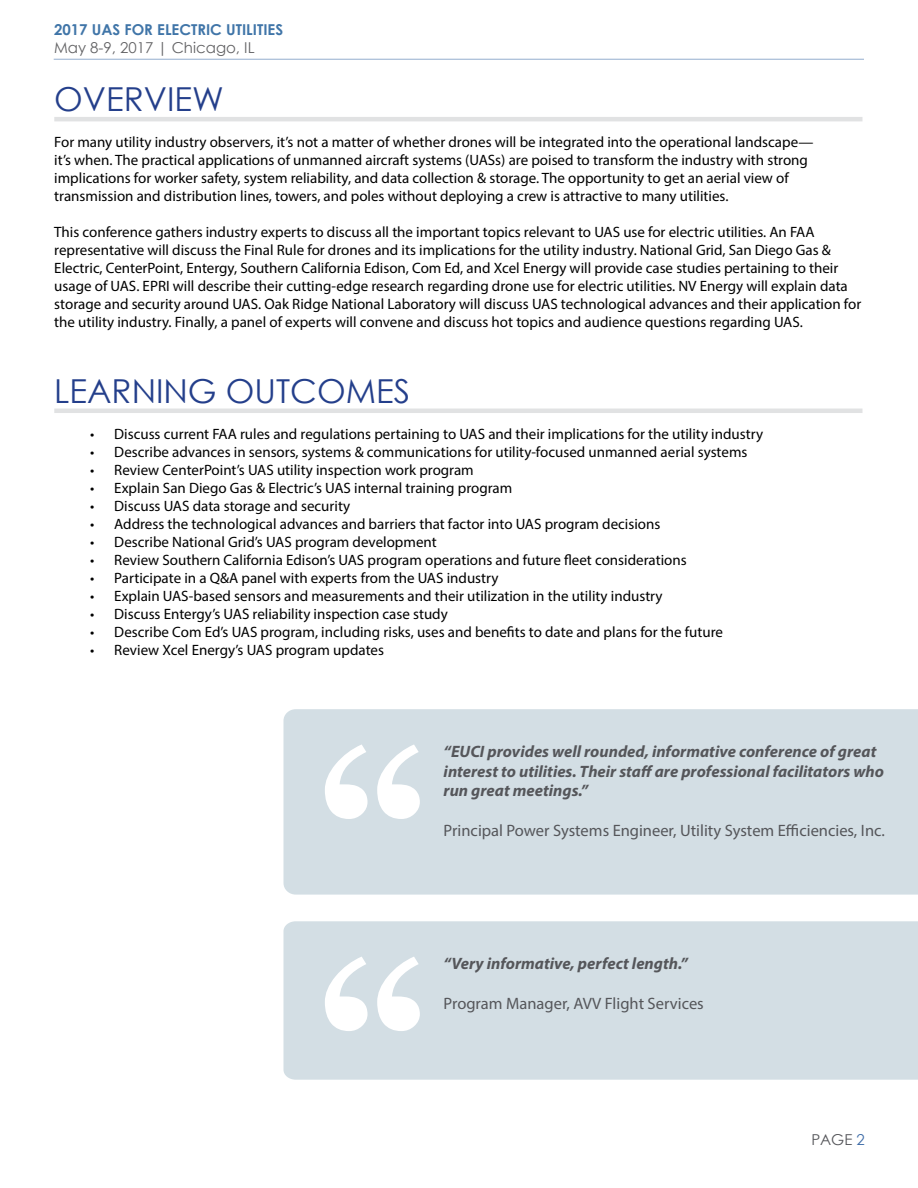
<style>
.page{position:relative;width:918px;height:1188px;background:#fff}
.page>*{position:absolute;margin:0;border:0;box-sizing:border-box;transform-origin:0 0}
.t1{font:33px "Century Gothic";color:#243f8b}
.t2{font:italic 700 16.5px/19.8px "Myriad Pro";color:#55565a}
.t3{font:16.5px "Myriad Pro";color:#55565a}
.t4{font:15px/18px "Myriad Pro";color:#000}
.t5{font:700 15px "Century Gothic";color:#4075a8}
.t6{font:15px "Century Gothic";color:#636365}
.t7{font:15px "Century Gothic";color:#55565a}
.s1{color:#3d6ba7}
</style>
<div class="page">
<hr style="left:54px;top:59px;width:810px;height:1px;background:#3d6ba7">
<hr style="left:54px;top:117px;width:808px;height:4px;background:#e1e2e3">
<hr style="left:54px;top:409px;width:808px;height:4px;background:#e1e2e3">
<div style="left:283px;top:709px;width:635px;height:186px;background:#d3dee4"></div>
<svg style="left:325px;top:744px;width:95px;height:75px"></svg>
<div style="left:283px;top:921px;width:635px;height:159px;background:#d3dee4"></div>
<svg style="left:325px;top:957px;width:95px;height:74px"></svg>
<p class="t5" style="left:54px;top:19px;width:231px">2017 UAS FOR ELECTRIC UTILITIES</p>
<p class="t6" style="left:54px;top:37px;width:202px">May 8-9, 2017 | Chicago, IL</p>
<h1 class="t1" style="left:54px;top:76px;width:171px">OVERVIEW</h1>
<p class="t4" style="left:54px;top:133px;width:761px">For many utility industry observers, it’s not a matter of whether drones will be integrated into the operational landscape— it’s when. The practical applications of unmanned aircraft systems (UASs) are poised to transform the industry with strong implications for worker safety, system reliability, and data collection &amp; storage. The opportunity to get an aerial view of transmission and distribution lines, towers, and poles without deploying a crew is attractive to many utilities.</p>
<p class="t4" style="left:54px;top:223px;width:808px">This conference gathers industry experts to discuss all the important topics relevant to UAS use for electric utilities. An FAA representative will discuss the Final Rule for drones and its implications for the utility industry. National Grid, San Diego Gas &amp; Electric, CenterPoint, Entergy, Southern California Edison, Com Ed, and Xcel Energy will provide case studies pertaining to their usage of UAS. EPRI will describe their cutting-edge research regarding drone use for electric utilities. NV Energy will explain data storage and security around UAS. Oak Ridge National Laboratory will discuss UAS technological advances and their application for the utility industry. Finally, a panel of experts will convene and discuss hot topics and audience questions regarding UAS.</p>
<h1 class="t1" style="left:54px;top:368px;width:357px">LEARNING OUTCOMES</h1>
<p class="t4" style="left:90px;top:424px;width:674px">• Discuss current FAA rules and regulations pertaining to UAS and their implications for the utility industry</p>
<p class="t4" style="left:90px;top:442px;width:659px">• Describe advances in sensors, systems &amp; communications for utility-focused unmanned aerial systems</p>
<p class="t4" style="left:90px;top:460px;width:385px">• Review CenterPoint’s UAS utility inspection work program</p>
<p class="t4" style="left:90px;top:478px;width:423px">• Explain San Diego Gas &amp; Electric’s UAS internal training program</p>
<p class="t4" style="left:90px;top:496px;width:261px">• Discuss UAS data storage and security</p>
<p class="t4" style="left:90px;top:514px;width:572px">• Address the technological advances and barriers that factor into UAS program decisions</p>
<p class="t4" style="left:90px;top:532px;width:348px">• Describe National Grid’s UAS program development</p>
<p class="t4" style="left:90px;top:550px;width:598px">• Review Southern California Edison’s UAS program operations and future fleet considerations</p>
<p class="t4" style="left:90px;top:568px;width:410px">• Participate in a Q&amp;A panel with experts from the UAS industry</p>
<p class="t4" style="left:90px;top:586px;width:574px">• Explain UAS-based sensors and measurements and their utilization in the utility industry</p>
<p class="t4" style="left:90px;top:604px;width:359px">• Discuss Entergy’s UAS reliability inspection case study</p>
<p class="t4" style="left:90px;top:622px;width:634px">• Describe Com Ed’s UAS program, including risks, uses and benefits to date and plans for the future</p>
<p class="t4" style="left:90px;top:640px;width:295px">• Review Xcel Energy’s UAS program updates</p>
<p class="t2" style="left:444px;top:741px;width:442px">“EUCI provides well rounded, informative conference of great interest to utilities. Their staff are professional facilitators who run great meetings.”</p>
<p class="t3" style="left:444px;top:820px;width:443px">Principal Power Systems Engineer, Utility System Efficiencies, Inc.</p>
<p class="t2" style="left:444px;top:953px;width:246px">“Very informative, perfect length.”</p>
<p class="t3" style="left:444px;top:993px;width:262px">Program Manager, AVV Flight Services</p>
<p class="t7" style="left:811px;top:1129px;width:55px">PAGE <span class="s1">2</span></p>
</div>
